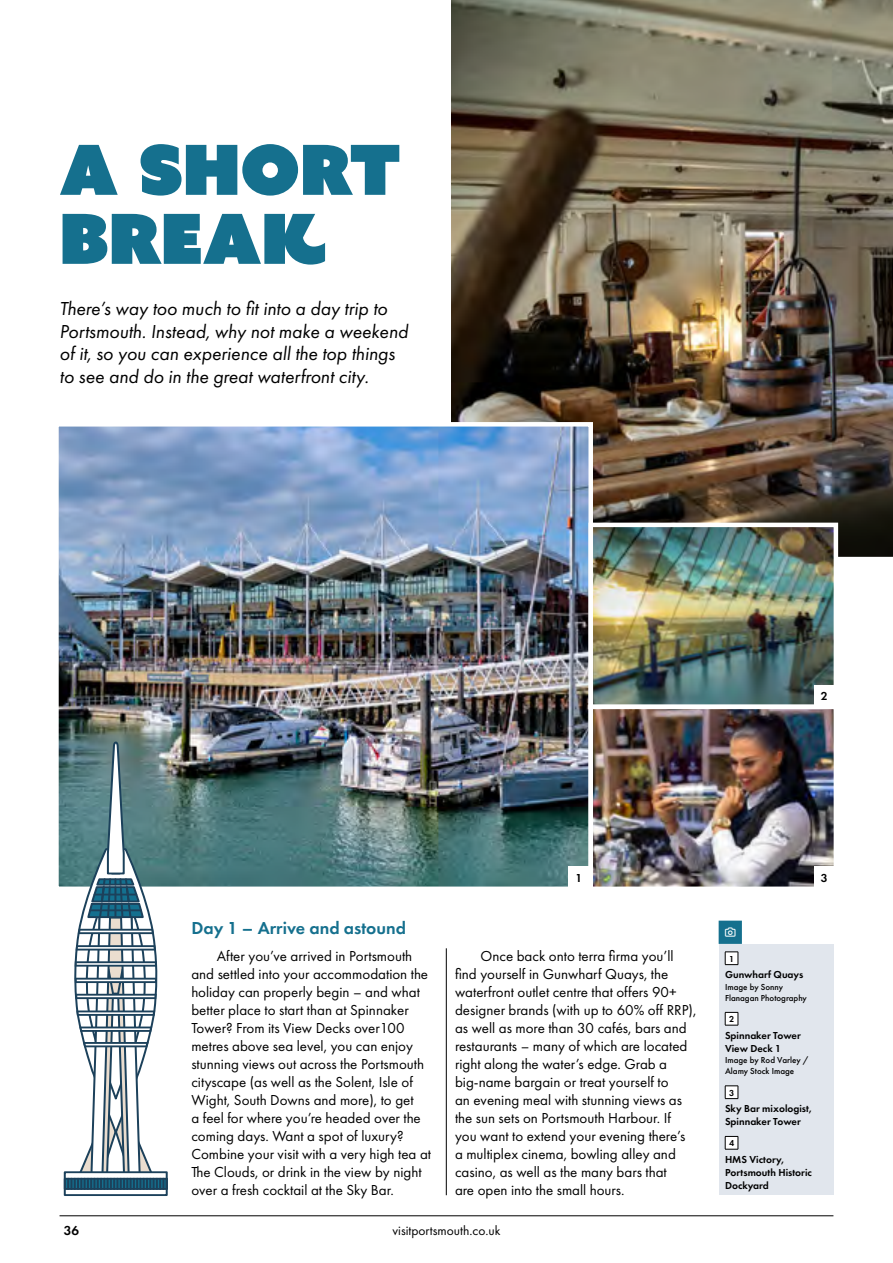
<style>
.page{position:relative;width:893px;height:1263px;background:#fff}
.page>*{position:absolute;margin:0;border:0;box-sizing:border-box;transform-origin:0 0}
.t1{font:69px/69px "Azo Sans Uber";color:#15708e}
.t2{font:italic 19.5px/22.5px "Futura PT";color:#000}
.t3{font:600 18px "Futura PT";color:#15708e}
.t4{font:15px/18px "Futura PT";color:#000}
.t5{font:13.5px "Futura PT";color:#000}
.t6{font:600 13.5px "Futura PT";color:#000}
.t7{font:600 12px "Futura PT";color:#000}
.t8{font:600 10.5px/12.9px "Futura PT";color:#000}
.t9{font:500 9px/11.4px "Futura PT";color:#000}
.t10{font:600 9px "Futura PT";color:#000}
</style>
<div class="page">
<img style="left:451px;top:0;width:442px;height:557px">
<img style="left:59px;top:427px;width:529px;height:459px">
<div style="left:54px;top:422px;width:539px;height:469px;border:4px solid #fff"></div>
<img style="left:593px;top:528px;width:240px;height:176px">
<div style="left:588px;top:523px;width:250px;height:186px;border:4px solid #fff"></div>
<img style="left:593px;top:710px;width:240px;height:176px">
<div style="left:588px;top:705px;width:250px;height:186px;border:4px solid #fff"></div>
<div style="left:568px;top:867px;width:21px;height:20px;background:#fff"></div>
<div style="left:814px;top:867px;width:20px;height:20px;background:#fff"></div>
<div style="left:814px;top:685px;width:20px;height:21px;background:#fff"></div>
<div style="left:64px;top:1171px;width:104px;height:25px;border:2px solid #1c415b"></div>
<div style="left:64px;top:1178px;width:104px;height:12px;border:2px solid #1c415b"></div>
<svg style="left:64px;top:741px;width:104px;height:448px"></svg>
<div style="left:719px;top:921px;width:114px;height:274px;background:#e1e6ed"></div>
<div style="left:719px;top:921px;width:114px;height:23px;background:#fff"></div>
<div style="left:719px;top:921px;width:23px;height:23px;background:#15708e"></div>
<svg style="left:725px;top:951px;width:14px;height:14px"></svg>
<svg style="left:725px;top:1012px;width:14px;height:14px"></svg>
<svg style="left:725px;top:1085px;width:14px;height:14px"></svg>
<svg style="left:725px;top:1136px;width:14px;height:14px"></svg>
<hr style="left:446px;top:948px;width:1px;height:247px;background:#000">
<hr style="left:60px;top:1215px;width:773px;height:1px;background:#000">
<h2 class="t1" style="left:60px;top:135px;width:344px">A SHORT<br>BREAK</h2>
<p class="t2" style="left:60px;top:297px;width:350px">There’s way too much to fit into a day trip to Portsmouth. Instead, why not make a weekend of it, so you can experience all the top things to see and do in the great waterfront city.</p>
<p class="t7" style="left:821px;top:688px;width:8px">2</p>
<p class="t7" style="left:575px;top:870px;width:8px">1</p>
<p class="t7" style="left:821px;top:870px;width:8px">3</p>
<h3 class="t3" style="left:191px;top:917px;width:216px">Day 1 – Arrive and astound</h3>
<p class="t4" style="left:191px;top:947px;width:241px;text-indent:26px">After you’ve arrived in Portsmouth and settled into your accommodation the holiday can properly begin – and what better place to start than at Spinnaker Tower? From its View Decks over100 metres above sea level, you can enjoy stunning views out across the Portsmouth cityscape (as well as the Solent, Isle of Wight, South Downs and more), to get<br>a feel for where you’re headed over the coming days. Want a spot of luxury?<br>Combine your visit with a very high tea at The Clouds, or drink in the view by night over a fresh cocktail at the Sky Bar.</p>
<p class="t4" style="left:455px;top:947px;width:243px;text-indent:26px">Once back onto terra firma you’ll find yourself in Gunwharf Quays, the waterfront outlet centre that offers 90+ designer brands (with up to 60% off RRP), as well as more than 30 cafés, bars and restaurants – many of which are located right along the water’s edge. Grab a big-name bargain or treat yourself to<br>an evening meal with stunning views as the sun sets on Portsmouth Harbour. If you want to extend your evening there’s a multiplex cinema, bowling alley and casino, as well as the many bars that<br>are open into the small hours.</p>
<p class="t6" style="left:64px;top:1221px;width:17px">36</p>
<p class="t5" style="left:392px;top:1222px;width:110px">visitportsmouth.co.uk</p>
<p class="t10" style="left:729px;top:953px;width:7px">1</p>
<p class="t8" style="left:725px;top:968px;width:80px">Gunwharf Quays</p>
<p class="t9" style="left:725px;top:981px;width:83px">Image by Sonny<br>Flanagan Photography</p>
<p class="t10" style="left:729px;top:1013px;width:7px">2</p>
<p class="t8" style="left:725px;top:1028px;width:77px">Spinnaker Tower<br>View Deck 1</p>
<p class="t9" style="left:725px;top:1054px;width:86px">Image by Rod Varley /<br>Alamy Stock Image</p>
<p class="t10" style="left:729px;top:1087px;width:7px">3</p>
<p class="t8" style="left:725px;top:1102px;width:88px">Sky Bar mixologist,<br>Spinnaker Tower</p>
<p class="t10" style="left:729px;top:1137px;width:7px">4</p>
<p class="t8" style="left:725px;top:1152px;width:88px">HMS Victory,<br>Portsmouth Historic<br>Dockyard</p>
</div>
